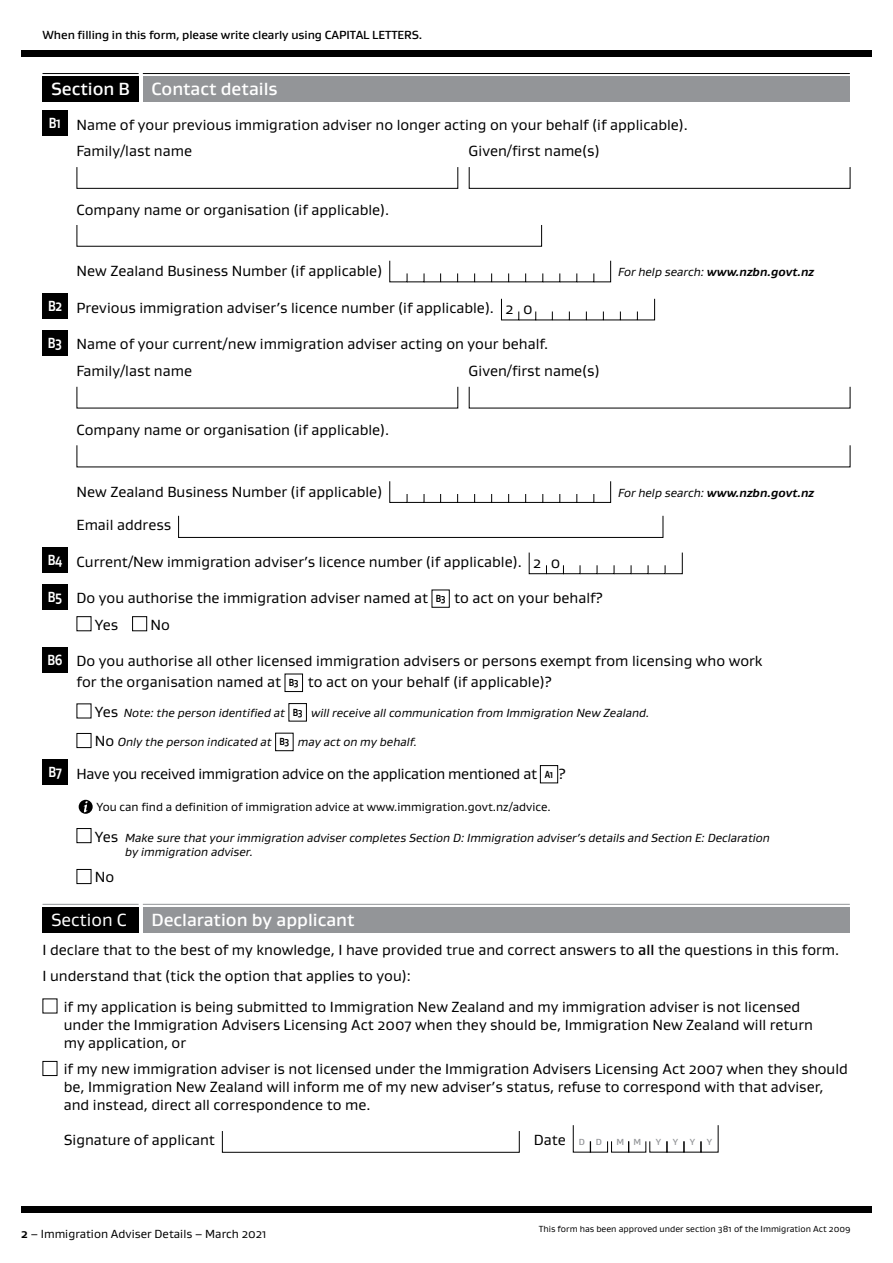
<style>
.page{position:relative;width:893px;height:1263px;background:#fff}
.page>*{position:absolute;margin:0;border:0;box-sizing:border-box;transform-origin:0 0}
.t1{font:500 18px "Gustan";color:#fff}
.t2{font:18px "Gustan";color:#fff}
.t3{font:15px/26.5px "Gustan";color:#000}
.t4{font:15px "Gustan";letter-spacing:-.02em;color:#000}
.t5{font:italic 12px/14.4px "Gustan";color:#000}
.t6{font:12px "Gustan";color:#000}
.t7{font:500 12px "Gustan";letter-spacing:-.005em;color:#000}
.t8{font:italic 700 12px "Gustan";color:#000}
.t9{font:9px "Gustan";color:#000}
.t10{font:500 9px "Gustan";color:#939598}
.s1{font-weight:700;color:#fff}
.s2{font-weight:400}
.s3{font-weight:700;font-size:10.5px}
.s4{font-style:normal;font-size:15px}
.s5{font-weight:700;font-style:normal;font-size:10.5px}
.s6{font-weight:500}
.s7{font-weight:700}
</style>
<div class="page">
<div style="left:21px;top:50px;width:851px;height:7px;background:#000"></div>
<div style="left:21px;top:1206px;width:851px;height:7px;background:#000"></div>
<div style="left:43px;top:77px;width:96px;height:25px;background:#000"></div>
<hr style="left:43px;top:73px;width:96px;height:1px;background:#000">
<div style="left:143px;top:77px;width:707px;height:25px;background:#939598"></div>
<hr style="left:143px;top:73px;width:707px;height:1px;background:#000">
<div style="left:43px;top:111px;width:25px;height:25px;background:#000"></div>
<div style="left:77px;top:167px;width:381px;height:22px;border:1px solid #000"></div>
<div style="left:469px;top:167px;width:381px;height:22px;border:1px solid #000"></div>
<svg style="left:389px;top:260px;width:222px;height:23px"></svg>
<div style="left:43px;top:294px;width:25px;height:25px;background:#000"></div>
<svg style="left:501px;top:298px;width:154px;height:23px"></svg>
<div style="left:43px;top:330px;width:25px;height:25px;background:#000"></div>
<svg style="left:76px;top:445px;width:775px;height:23px"></svg>
<svg style="left:389px;top:481px;width:222px;height:22px"></svg>
<svg style="left:178px;top:515px;width:486px;height:23px"></svg>
<div style="left:43px;top:547px;width:25px;height:26px;background:#000"></div>
<svg style="left:528px;top:552px;width:155px;height:22px"></svg>
<div style="left:43px;top:584px;width:25px;height:25px;background:#000"></div>
<div style="left:432px;top:590px;width:18px;height:18px;border:1px solid #000"></div>
<div style="left:77px;top:616px;width:14px;height:15px;border:1px solid #000"></div>
<div style="left:132px;top:616px;width:15px;height:15px;border:1px solid #000"></div>
<div style="left:43px;top:647px;width:25px;height:25px;background:#000"></div>
<div style="left:285px;top:674px;width:18px;height:18px;border:1px solid #000"></div>
<div style="left:289px;top:703px;width:18px;height:18px;border:1px solid #000"></div>
<div style="left:77px;top:733px;width:14px;height:15px;border:1px solid #000"></div>
<div style="left:275px;top:733px;width:18px;height:18px;border:1px solid #000"></div>
<div style="left:43px;top:760px;width:25px;height:25px;background:#000"></div>
<div style="left:540px;top:765px;width:18px;height:18px;border:1px solid #000"></div>
<div style="left:79px;top:800px;width:14px;height:14px;background:#000;border-radius:50%"></div>
<svg style="left:84px;top:801px;width:4px;height:11px"></svg>
<div style="left:77px;top:828px;width:14px;height:15px;border:1px solid #000"></div>
<div style="left:77px;top:869px;width:14px;height:15px;border:1px solid #000"></div>
<div style="left:43px;top:907px;width:96px;height:25px;background:#000"></div>
<hr style="left:43px;top:904px;width:96px;height:1px;background:#939598">
<div style="left:143px;top:907px;width:707px;height:25px;background:#939598"></div>
<hr style="left:143px;top:904px;width:707px;height:1px;background:#939598">
<div style="left:43px;top:1061px;width:14px;height:15px;border:1px solid #000"></div>
<div style="left:222px;top:1131px;width:298px;height:22px;border:1px solid #000"></div>
<svg style="left:572px;top:1125px;width:147px;height:28px"></svg>
<p class="t7" style="left:43px;top:27px;width:381px">When filling in this form, please write clearly using CAPITAL LETTERS.</p>
<p class="t1" style="left:51px;top:77px;width:228px">Section B Contact details</p>
<p class="t3" style="left:77px;top:111px;width:613px;text-indent:-28px"><span class="s1">B1</span> Name of your previous immigration adviser no longer acting on your behalf (if applicable).<br>Family/last name</p>
<p class="t3" style="left:469px;top:137px;width:133px">Given/first name(s)</p>
<p class="t3" style="left:77px;top:196px;width:314px">Company name or organisation (if applicable).</p>
<p class="t3" style="left:77px;top:257px;width:307px">New Zealand Business Number (if applicable)</p>
<p class="t8" style="left:618px;top:264px;width:198px"><span class="s2">For help search:</span> www.nzbn.govt.nz</p>
<p class="t3" style="left:48px;top:294px;width:486px"><span class="s1">B2</span> Previous immigration adviser’s licence number (if applicable). 2 0</p>
<p class="t3" style="left:77px;top:331px;width:473px;text-indent:-29px"><span class="s1">B3</span> Name of your current/new immigration adviser acting on your behalf.<br>Family/last name</p>
<p class="t3" style="left:469px;top:357px;width:133px">Given/first name(s)</p>
<p class="t3" style="left:77px;top:416px;width:314px">Company name or organisation (if applicable).</p>
<p class="t3" style="left:77px;top:478px;width:307px">New Zealand Business Number (if applicable)</p>
<p class="t8" style="left:618px;top:485px;width:198px"><span class="s2">For help search:</span> www.nzbn.govt.nz</p>
<p class="t3" style="left:77px;top:511px;width:96px">Email address</p>
<p class="t3" style="left:48px;top:548px;width:514px"><span class="s1">B4</span> Current/New immigration adviser’s licence number (if applicable). 2 0</p>
<p class="t3" style="left:95px;top:584px;width:509px;text-indent:-47px"><span class="s1">B5</span> Do you authorise the immigration adviser named at <span class="s3">B3</span> to act on your behalf?<br>Yes</p>
<p class="t3" style="left:151px;top:611px;width:21px">No</p>
<p class="t3" style="left:77px;top:650px;width:688px;line-height:21px;text-indent:-29px"><span class="s1">B6</span> Do you authorise all other licensed immigration advisers or persons exempt from licensing who work for the organisation named at <span class="s3">B3</span> to act on your behalf (if applicable)?</p>
<p class="t5" style="left:95px;top:705px;width:556px"><span class="s4">Yes</span> Note: the person identified at <span class="s5">B3</span> will receive all communication from Immigration New Zealand.</p>
<p class="t5" style="left:95px;top:735px;width:324px"><span class="s4">No</span> Only the person indicated at <span class="s5">B3</span> may act on my behalf.</p>
<p class="t4" style="left:48px;top:764px;width:519px"><span class="s1">B7</span> Have you received immigration advice on the application mentioned at <span class="s3">A1</span> ?</p>
<p class="t6" style="left:97px;top:799px;width:456px">You can find a definition of immigration advice at www.immigration.govt.nz/advice.</p>
<p class="t5" style="left:125px;top:830px;width:646px;text-indent:-30px"><span class="s4">Yes</span> Make sure that your immigration adviser completes Section D: Immigration adviser’s details and Section E: Declaration by immigration adviser.</p>
<p class="t3" style="left:95px;top:864px;width:21px">No</p>
<p class="t2" style="left:51px;top:908px;width:77px">Section C</p>
<p class="t1" style="left:151px;top:908px;width:205px">Declaration by applicant</p>
<p class="t3" style="left:43px;top:936px;width:798px">I declare that to the best of my knowledge, I have provided true and correct answers to <span class="s6">all</span> the questions in this form.<br>I understand that (tick the option that applies to you):</p>
<p class="t3" style="left:64px;top:997px;width:751px;line-height:18px">if my application is being submitted to Immigration New Zealand and my immigration adviser is not licensed under the Immigration Advisers Licensing Act 2007 when they should be, Immigration New Zealand will return my application, or</p>
<p class="t3" style="left:64px;top:1060px;width:786px;line-height:18px">if my new immigration adviser is not licensed under the Immigration Advisers Licensing Act 2007 when they should be, Immigration New Zealand will inform me of my new adviser’s status, refuse to correspond with that adviser, and instead, direct all correspondence to me.</p>
<p class="t3" style="left:64px;top:1126px;width:153px">Signature of applicant</p>
<p class="t3" style="left:534px;top:1126px;width:34px">Date</p>
<p class="t10" style="left:579px;top:1136px;width:25px">D D</p>
<p class="t10" style="left:616px;top:1136px;width:26px">M M</p>
<p class="t10" style="left:656px;top:1136px;width:7px">Y</p>
<p class="t10" style="left:673px;top:1136px;width:7px">Y</p>
<p class="t10" style="left:690px;top:1136px;width:7px">Y</p>
<p class="t10" style="left:707px;top:1136px;width:7px">Y</p>
<p class="t6" style="left:21px;top:1226px;width:247px"><span class="s7">2</span> – Immigration Adviser Details – March 2021</p>
<p class="t9" style="left:539px;top:1223px;width:313px">This form has been approved under section 381 of the Immigration Act 2009</p>
</div>
